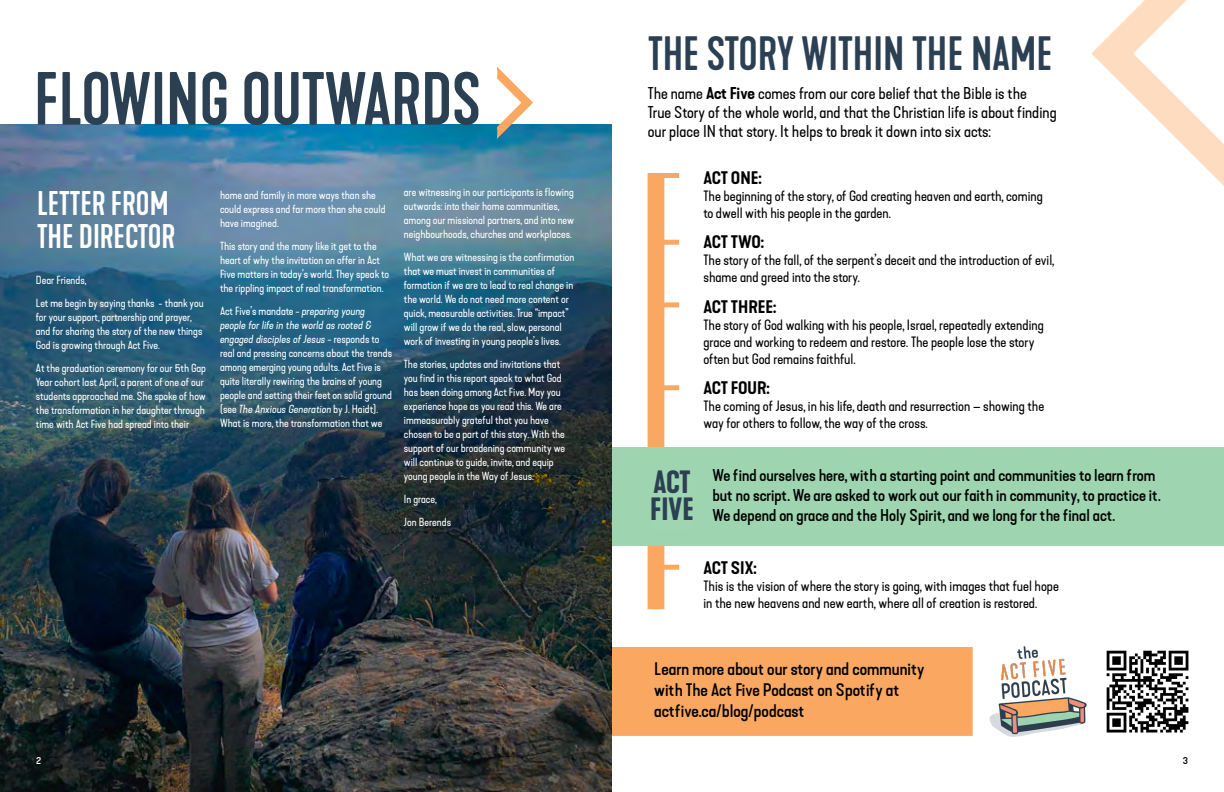
<style>
.page{position:relative;width:1224px;height:792px;background:#fff}
.page>*{position:absolute;margin:0;border:0;box-sizing:border-box;transform-origin:0 0}
.t1{font:500 70.2px "Kapra Neue";color:#2b4052}
.t2{font:500 45px "Kapra Neue";color:#2b4052}
.t3{font:500 32px/33px "Kapra Neue";color:#fff}
.t4{font:600 30.1px/27.3px "Kapra Neue";color:#2b4052}
.t5{font:500 expanded 17px/21px "Kapra Neue";color:#000}
.t6{font:600 expanded 17px "Kapra Neue";letter-spacing:-.015em;color:#000}
.t7{font:500 expanded 16px/20px "Kapra Neue";color:#000}
.t8{font:expanded 16px/19px "Kapra Neue";color:#000}
.t9{font:expanded 14px/17px "Kapra Neue";color:#000}
.t10{font:expanded 11px/14px "Kapra Neue";color:#fff}
.t11{font:500 expanded 10px "Kapra Neue";color:#fff}
.t12{font:500 expanded 10px "Kapra Neue";color:#000}
.s1{font-style:italic}
.s2{font-weight:600}
</style>
<div class="page">
<svg style="left:1091px;top:0;width:133px;height:186px"></svg>
<div style="left:648px;top:173px;width:16px;height:436px;background:#faa861"></div>
<div style="left:606px;top:647px;width:367px;height:89px;background:#faa861;border:2px solid #faa861"></div>
<div style="left:608px;top:447px;width:616px;height:99px;background:#9ed4b0"></div>
<img style="left:0;top:125px;width:612px;height:667px">
<svg style="left:497px;top:66px;width:38px;height:76px"></svg>
<img style="left:1106px;top:650px;width:83px;height:83px">
<div style="left:662px;top:565px;width:17px;height:5px;background:#faa861"></div>
<div style="left:662px;top:385px;width:17px;height:5px;background:#faa861"></div>
<div style="left:662px;top:302px;width:17px;height:5px;background:#faa861"></div>
<div style="left:662px;top:240px;width:17px;height:5px;background:#faa861"></div>
<div style="left:662px;top:173px;width:17px;height:5px;background:#faa861"></div>
<img style="left:989px;top:646px;width:98px;height:91px">
<h1 class="t1" style="left:34px;top:57px;width:448px">FLOWING OUTWARDS</h1>
<h3 class="t3" style="left:37px;top:188px;width:140px">LETTER FROM<br>THE DIRECTOR</h3>
<p class="t10" style="left:36px;top:269px;width:169px;line-height:23px">Dear Friends,<br>Let me begin by saying thanks - thank you</p>
<p class="t10" style="left:36px;top:310px;width:168px">for your support, partnership and prayer, and for sharing the story of the new things<br>God is growing through Act Five.</p>
<p class="t10" style="left:36px;top:361px;width:172px">At the graduation ceremony for our 5th Gap Year cohort last April, a parent of one of our students approached me. She spoke of how the transformation in her daughter through time with Act Five had spread into their</p>
<p class="t10" style="left:220px;top:188px;width:167px">home and family in more ways than she could express and far more than she could have imagined.</p>
<p class="t10" style="left:220px;top:239px;width:171px">This story and the many like it get to the heart of why the invitation on offer in Act Five matters in today’s world. They speak to the rippling impact of real transformation.</p>
<p class="t10" style="left:220px;top:304px;width:174px">Act Five’s mandate - <span class="s1">preparing young people for life in the world as rooted &amp; engaged disciples of Jesus</span> - responds to real and pressing concerns about the trends among emerging young adults. Act Five is quite literally rewiring the brains of young people and setting their feet on solid ground (see <span class="s1">The Anxious Generation</span> by J. Haidt).<br>What is more, the transformation that we</p>
<p class="t10" style="left:404px;top:185px;width:172px">are witnessing in our participants is flowing outwards: into their home communities, among our missional partners, and into new neighbourhoods, churches and workplaces.</p>
<p class="t10" style="left:404px;top:250px;width:172px">What we are witnessing is the confirmation that we must invest in communities of formation if we are to lead to real change in the world. We do not need more content or quick, measurable activities. True “impact” will grow if we do the real, slow, personal work of investing in young people’s lives.</p>
<p class="t10" style="left:404px;top:357px;width:163px">The stories, updates and invitations that you find in this report speak to what God has been doing among Act Five. May you experience hope as you read this. We are immeasurably grateful that you have chosen to be a part of this story. With the support of our broadening community we will continue to guide, invite, and equip young people in the Way of Jesus.</p>
<p class="t10" style="left:404px;top:488px;width:49px;line-height:23px">In grace,<br>Jon Berends</p>
<h2 class="t2" style="left:648px;top:27px;width:406px">THE STORY WITHIN THE NAME</h2>
<h3 class="t8" style="left:648px;top:84px;width:410px">The name <span class="s2">Act Five</span> comes from our core belief that the Bible is the<br>True Story of the whole world, and that the Christian life is about finding our place IN that story. It helps to break it down into six acts:</h3>
<h3 class="t6" style="left:703px;top:167px;width:60px">ACT ONE:</h3>
<p class="t9" style="left:703px;top:188px;width:341px">The beginning of the story, of God creating heaven and earth, coming to dwell with his people in the garden.</p>
<h3 class="t6" style="left:703px;top:231px;width:62px">ACT TWO:</h3>
<p class="t9" style="left:703px;top:252px;width:352px">The story of the fall, of the serpent’s deceit and the introduction of evil, shame and greed into the story.</p>
<h3 class="t6" style="left:703px;top:296px;width:74px">ACT THREE:</h3>
<p class="t9" style="left:703px;top:317px;width:342px">The story of God walking with his people, Israel, repeatedly extending grace and working to redeem and restore. The people lose the story often but God remains faithful.</p>
<h3 class="t6" style="left:703px;top:377px;width:68px">ACT FOUR:</h3>
<p class="t9" style="left:703px;top:398px;width:342px">The coming of Jesus, in his life, death and resurrection – showing the way for others to follow, the way of the cross.</p>
<h3 class="t4" style="left:650px;top:469px;width:45px">ACT<br>FIVE</h3>
<h3 class="t7" style="left:712px;top:465px;width:450px">We find ourselves here, with a starting point and communities to learn from but no script. We are asked to work out our faith in community, to practice it.<br>We depend on grace and the Holy Spirit, and we long for the final act.</h3>
<h3 class="t6" style="left:703px;top:557px;width:55px">ACT SIX:</h3>
<p class="t9" style="left:703px;top:578px;width:357px">This is the vision of where the story is going, with images that fuel hope in the new heavens and new earth, where all of creation is restored.</p>
<h3 class="t5" style="left:654px;top:659px;width:272px">Learn more about our story and community with The Act Five Podcast on Spotify at actfive.ca/blog/podcast</h3>
<p class="t11" style="left:36px;top:754px;width:7px">2</p>
<p class="t12" style="left:1183px;top:754px;width:7px">3</p>
</div>
